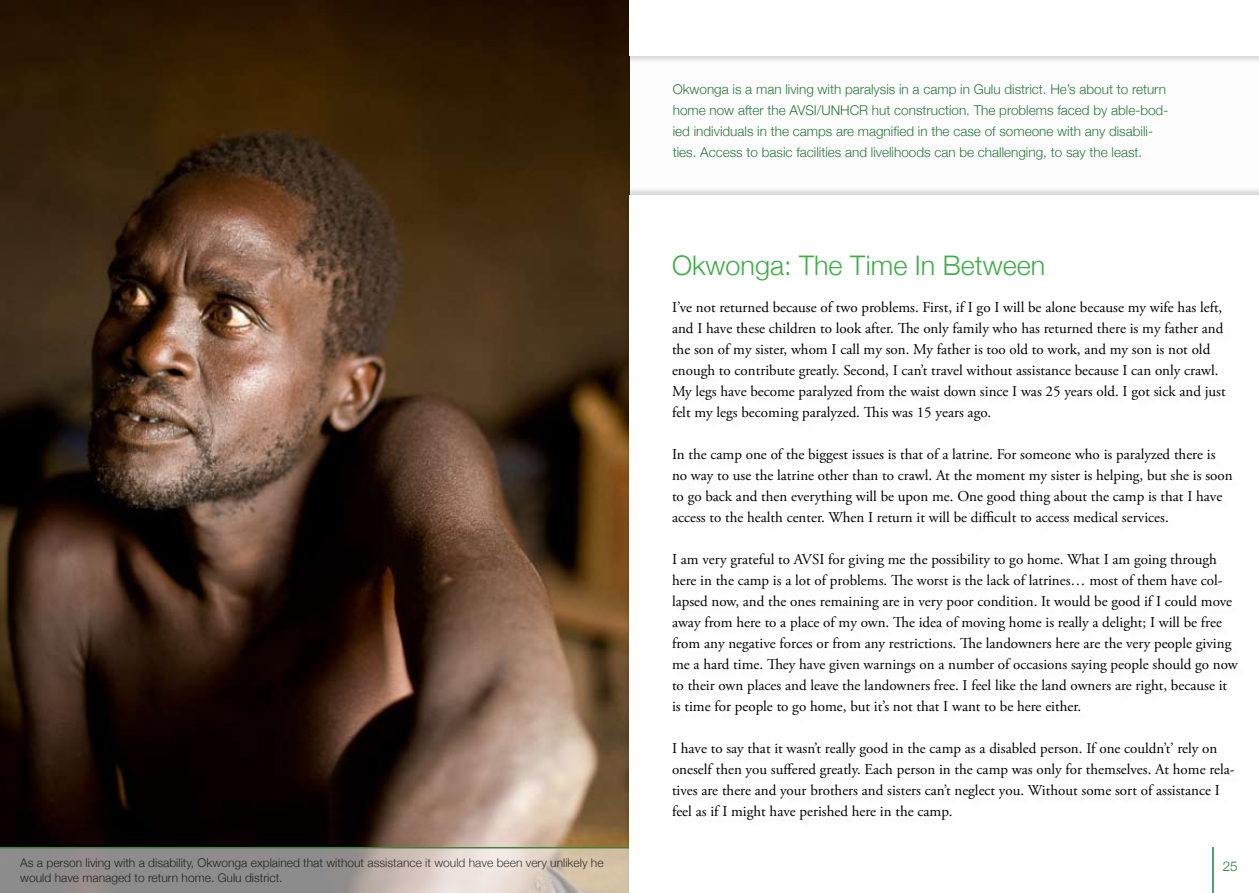
<style>
.page{position:relative;width:1259px;height:893px;background:#fff}
.page>*{position:absolute;margin:0;border:0;box-sizing:border-box;transform-origin:0 0}
.t1{font:300 27px "Helvetica Neue";color:#41ad49}
.t2{font:15px/21px "Adobe Garamond Pro";color:#000}
.t3{font:300 13.5px/21px "Helvetica Neue";color:#29773b}
.t4{font:300 12px/15px "Helvetica Neue";color:#000}
</style>
<div class="page">
<img style="left:0;top:0;width:629px;height:847px">
<div style="left:624px;top:0;width:635px;height:65px;background:#000;opacity:.15"></div>
<div style="left:629px;top:0;width:630px;height:55px;background:#fff"></div>
<div style="left:624px;top:186px;width:635px;height:707px;background:#000;opacity:.15"></div>
<div style="left:629px;top:196px;width:630px;height:697px;background:#fff"></div>
<hr style="left:1212px;top:847px;width:1px;height:46px;background:#1d7f3f">
<svg style="left:0;top:848px;width:629px;height:45px;background:#aca6a0"></svg>
<hr style="left:0;top:847px;width:629px;height:1px;background:#3f833e">
<p class="t4" style="left:20px;top:855px;width:585px">As a person living with a disability, Okwonga explained that without assistance it would have been very unlikely he would have managed to return home. Gulu district.</p>
<p class="t3" style="left:673px;top:78px;width:497px">Okwonga is a man living with paralysis in a camp in Gulu district. He’s about to return home now after the AVSI/UNHCR hut construction. The problems faced by able-bod&shy;ied individuals in the camps are magnified in the case of someone with any disabili&shy;ties. Access to basic facilities and livelihoods can be challenging, to say the least.</p>
<h1 class="t1" style="left:672px;top:249px;width:375px">Okwonga: The Time In Between</h1>
<p class="t2" style="left:672px;top:298px;width:555px">I’ve not returned because of two problems. First, if I go I will be alone because my wife has left, and I have these children to look after. The only family who has returned there is my father and the son of my sister, whom I call my son. My father is too old to work, and my son is not old enough to contribute greatly. Second, I can’t travel without assistance because I can only crawl.<br>My legs have become paralyzed from the waist down since I was 25 years old. I got sick and just felt my legs becoming paralyzed. This was 15 years ago.</p>
<p class="t2" style="left:672px;top:445px;width:562px">In the camp one of the biggest issues is that of a latrine. For someone who is paralyzed there is no way to use the latrine other than to crawl. At the moment my sister is helping, but she is soon to go back and then everything will be upon me. One good thing about the camp is that I have access to the health center. When I return it will be difficult to access medical services.</p>
<p class="t2" style="left:672px;top:550px;width:567px">I am very grateful to AVSI for giving me the possibility to go home. What I am going through here in the camp is a lot of problems. The worst is the lack of latrines… most of them have col&shy;lapsed now, and the ones remaining are in very poor condition. It would be good if I could move away from here to a place of my own. The idea of moving home is really a delight; I will be free from any negative forces or from any restrictions. The landowners here are the very people giving me a hard time. They have given warnings on a number of occasions saying people should go now to their own places and leave the landowners free. I feel like the land owners are right, because it is time for people to go home, but it’s not that I want to be here either.</p>
<p class="t2" style="left:672px;top:739px;width:564px">I have to say that it wasn’t really good in the camp as a disabled person. If one couldn’t’ rely on oneself then you suffered greatly. Each person in the camp was only for themselves. At home rela&shy;tives are there and your brothers and sisters can’t neglect you. Without some sort of assistance I feel as if I might have perished here in the camp.</p>
<p class="t3" style="left:1222px;top:855px;width:17px">25</p>
</div>
